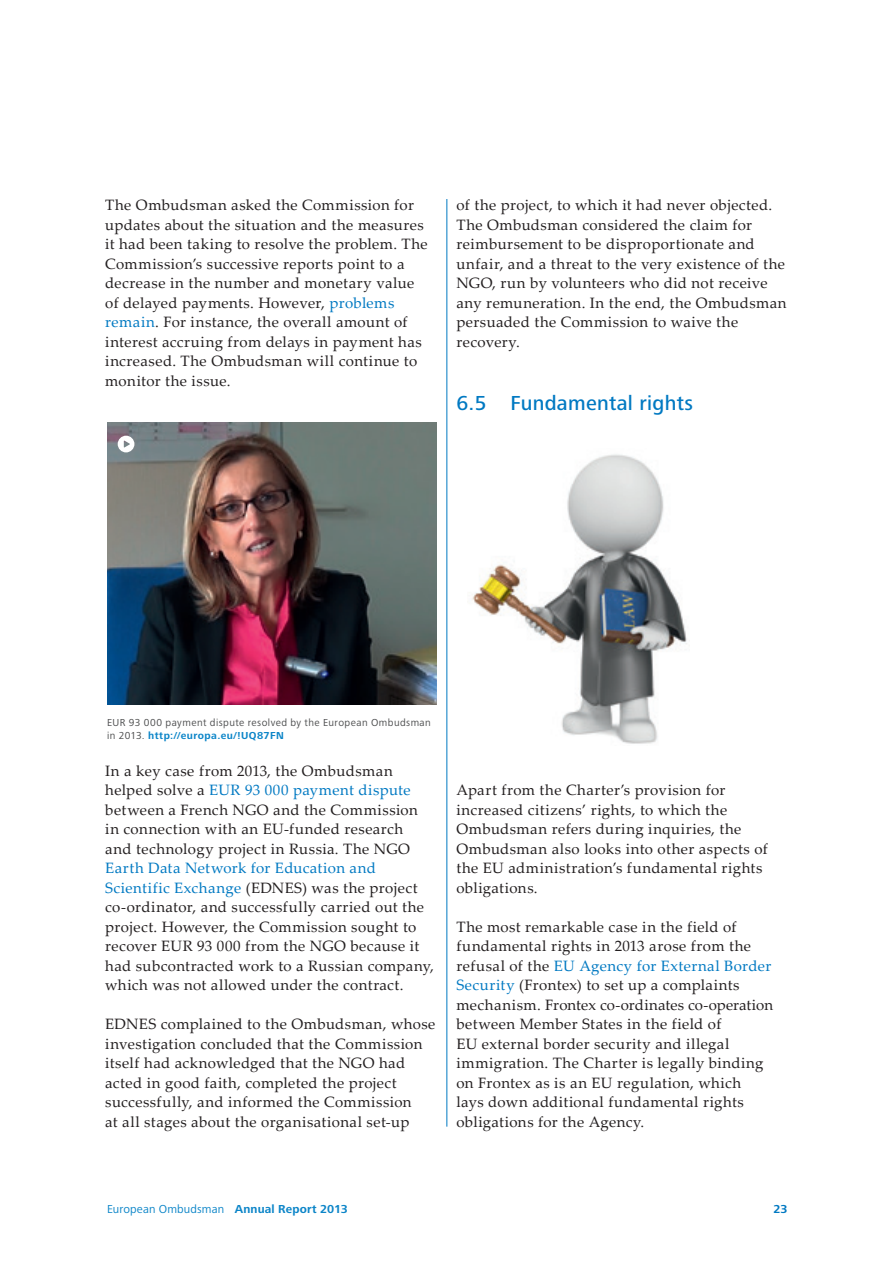
<style>
.page{position:relative;width:893px;height:1263px;background:#fff}
.page>*{position:absolute;margin:0;border:0;box-sizing:border-box;transform-origin:0 0}
.heading_2_-_new{font:500 21px "Frutiger Next LTW1 G";letter-spacing:.015em;color:#0079c2}
.Body_Text{font:15px/19.5px "Palatino Linotype";letter-spacing:.025em;color:#231f20}
.heading_2_-_new-2{font:15px/19.5px "Palatino Linotype";letter-spacing:.025em;color:#231f20}
.t1{font:12px "Frutiger Next LTW1 G";letter-spacing:.01em;color:#0c85c8}
.t2{font:700 12px "Frutiger Next LTW1 G";color:#0079c2}
.t3{font:10.5px/13.5px "Frutiger Next LTW1 G";letter-spacing:.04em;color:#4b4c4d}
.s1{color:#0079c2}
.s2{font-weight:700;color:#0c85c8}
.s3{font-weight:700}
</style>
<div class="page">
<img style="left:107px;top:422px;width:330px;height:283px">
<img style="left:472px;top:454px;width:218px;height:290px">
<svg style="left:118px;top:436px;width:16px;height:16px"></svg>
<hr style="left:446px;top:199px;width:1px;height:928px;background:#0079c2">
<p class="Body_Text" style="left:105px;top:195px;width:324px">The Ombudsman asked the Commission for updates about the situation and the measures it had been taking to resolve the problem. The Commission’s successive reports point to a decrease in the number and monetary value of delayed payments. However, <span class="s1">problems remain</span>. For instance, the overall amount of interest accruing from delays in payment has increased. The Ombudsman will continue to monitor the issue.</p>
<p class="Body_Text" style="left:456px;top:195px;width:332px">of the project, to which it had never objected.<br>The Ombudsman considered the claim for reimbursement to be disproportionate and unfair, and a threat to the very existence of the NGO, run by volunteers who did not receive any remuneration. In the end, the Ombudsman persuaded the Commission to waive the recovery.</p>
<p class="heading_2_-_new" style="left:456px;top:390px;width:238px">6.5 Fundamental rights</p>
<p class="t3" style="left:107px;top:716px;width:325px">EUR 93 000 payment dispute resolved by the European Ombudsman in 2013. <span class="s2">http://europa.eu/!UQ87FN</span></p>
<p class="Body_Text" style="left:105px;top:760px;width:330px">In a key case from 2013, the Ombudsman helped solve a <span class="s1">EUR 93 000 payment dispute </span>between a French NGO and the Commission in connection with an EU-funded research<br>and technology project in Russia. The NGO <span class="s1">Earth Data Network for Education and Scientific Exchange</span> (EDNES) was the project co-ordinator, and successfully carried out the project. However, the Commission sought to recover EUR 93 000 from the NGO because it had subcontracted work to a Russian company, which was not allowed under the contract.</p>
<p class="Body_Text" style="left:105px;top:1014px;width:332px">EDNES complained to the Ombudsman, whose investigation concluded that the Commission itself had acknowledged that the NGO had acted in good faith, completed the project successfully, and informed the Commission<br>at all stages about the organisational set-up</p>
<p class="heading_2_-_new-2" style="left:456px;top:780px;width:313px">Apart from the Charter’s provision for increased citizens’ rights, to which the Ombudsman refers during inquiries, the Ombudsman also looks into other aspects of the EU administration’s fundamental rights obligations.</p>
<p class="heading_2_-_new-2" style="left:456px;top:916px;width:318px">The most remarkable case in the field of fundamental rights in 2013 arose from the refusal of the <span class="s1">EU Agency for External Border Security</span> (Frontex) to set up a complaints mechanism. Frontex co-ordinates co-operation between Member States in the field of<br>EU external border security and illegal immigration. The Charter is legally binding on Frontex as is an EU regulation, which<br>lays down additional fundamental rights obligations for the Agency.</p>
<p class="t1" style="left:107px;top:1202px;width:242px">European Ombudsman <span class="s3">Annual Report 2013</span></p>
<p class="t2" style="left:773px;top:1202px;width:16px">23</p>
</div>
